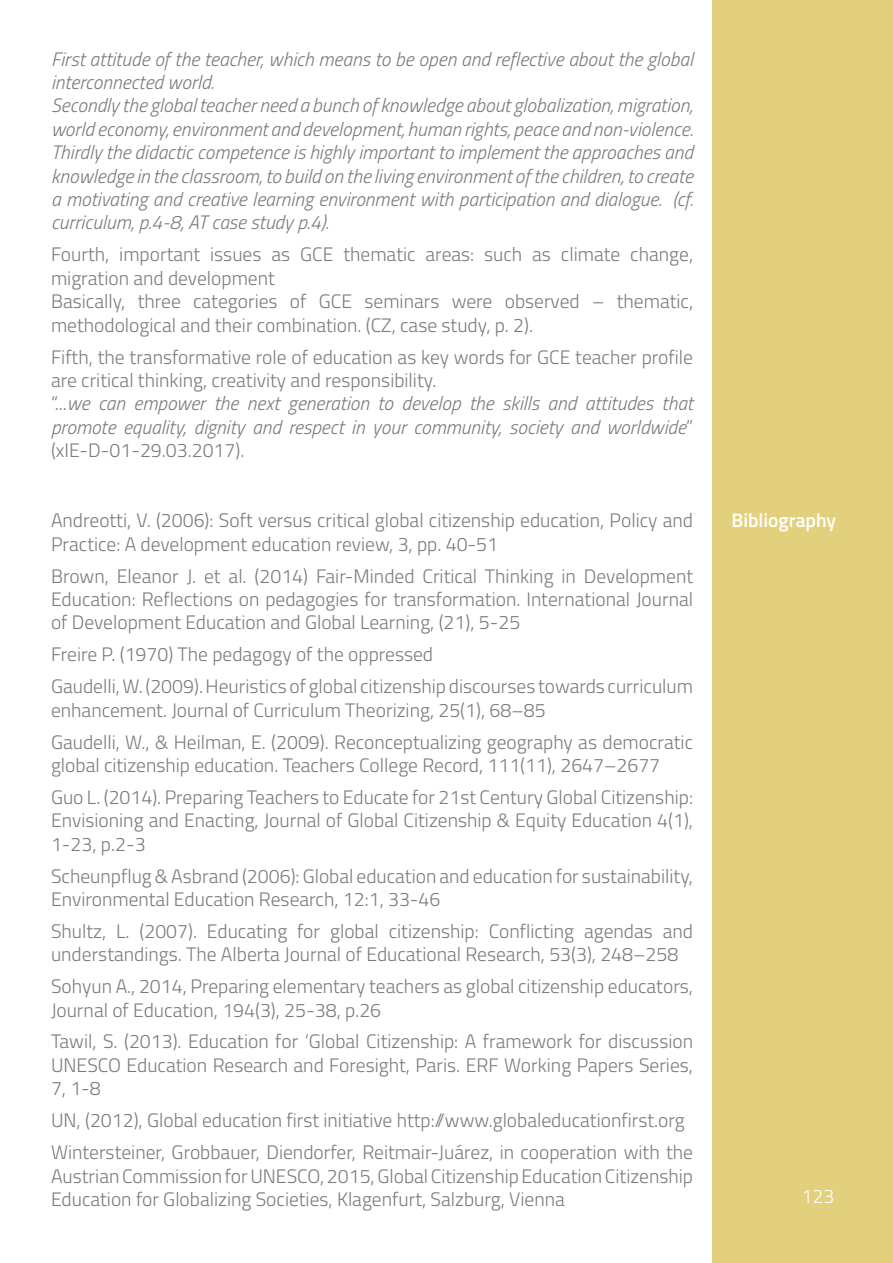
<style>
.page{position:relative;width:893px;height:1263px;background:#fff}
.page>*{position:absolute;margin:0;border:0;box-sizing:border-box;transform-origin:0 0}
.t1{font:300 19.5px/23.4px "Titillium";color:#7c7b7b}
.t2{font:italic 300 19.5px/23.4px "Titillium";color:#7c7b7b}
.t3{font:600 19.5px "Titillium";color:#fff}
.t4{font:300 19.5px "Titillium";color:#fff}
.s1{font-style:italic}
</style>
<div class="page">
<div style="left:712px;top:0;width:181px;height:1263px;background:#e3d07d"></div>
<p class="t2" style="left:51px;top:46px;width:644px">First attitude of the teacher, which means to be open and reflective about the global interconnected world.<br>Secondly the global teacher need a bunch of knowledge about globalization, migration, world economy, environment and development, human rights, peace and non-violence.<br>Thirdly the didactic competence is highly important to implement the approaches and knowledge in the classroom, to build on the living environment of the children, to create a motivating and creative learning environment with participation and dialogue. (cf. curriculum, p.4-8, AT case study p.4).</p>
<p class="t1" style="left:51px;top:242px;width:644px">Fourth, important issues as GCE thematic areas: such as climate change, migration and development<br>Basically, three categories of GCE seminars were observed – thematic, methodological and their combination. (CZ, case study, p. 2).</p>
<p class="t1" style="left:51px;top:344px;width:644px">Fifth, the transformative role of education as key words for GCE teacher profile are critical thinking, creativity and responsibility.<br>“...<span class="s1">we can empower the next generation to develop the skills and attitudes that promote equality, dignity and respect in your community, society and worldwide</span>” (xIE-D-01-29.03.2017).</p>
<p class="t1" style="left:51px;top:508px;width:644px">Andreotti, V. (2006): Soft versus critical global citizenship education, Policy and<br>Practice: A development education review, 3, pp. 40-51</p>
<p class="t1" style="left:51px;top:563px;width:644px;text-align:justify">Brown, Eleanor J. et al. (2014) Fair-Minded Critical Thinking in Development Education: Reflections on pedagogies for transformation. International Journal of Development Education and Global Learning, (21), 5-25</p>
<p class="t1" style="left:51px;top:637px;width:644px;line-height:32px">Freire P. (1970) The pedagogy of the oppressed<br>Gaudelli, W. (2009). Heuristics of global citizenship discourses towards curriculum</p>
<p class="t1" style="left:51px;top:693px;width:644px;line-height:32px">enhancement. Journal of Curriculum Theorizing, 25(1), 68–85<br>Gaudelli, W., &amp; Heilman, E. (2009). Reconceptualizing geography as democratic</p>
<p class="t1" style="left:51px;top:748px;width:643px;line-height:32px">global citizenship education. Teachers College Record, 111(11), 2647–2677<br>Guo L. (2014). Preparing Teachers to Educate for 21st Century Global Citizenship:</p>
<p class="t1" style="left:51px;top:808px;width:644px">Envisioning and Enacting, Journal of Global Citizenship &amp; Equity Education 4(1),<br>1-23, p.2-3</p>
<p class="t1" style="left:51px;top:863px;width:644px">Scheunpflug &amp; Asbrand (2006): Global education and education for sustainability,<br>Environmental Education Research, 12:1, 33-46</p>
<p class="t1" style="left:51px;top:918px;width:644px">Shultz, L. (2007). Educating for global citizenship: Conflicting agendas and understandings. The Alberta Journal of Educational Research, 53(3), 248–258</p>
<p class="t1" style="left:51px;top:974px;width:644px">Sohyun A., 2014, Preparing elementary teachers as global citizenship educators,<br>Journal of Education, 194(3), 25-38, p.26</p>
<p class="t1" style="left:51px;top:1029px;width:644px;text-align:justify">Tawil, S. (2013). Education for ‘Global Citizenship: A framework for discussion UNESCO Education Research and Foresight, Paris. ERF Working Papers Series, 7, 1-8</p>
<p class="t1" style="left:51px;top:1103px;width:644px;line-height:32px">UN, (2012), Global education first initiative http://www.globaleducationfirst.org<br>Wintersteiner, Grobbauer, Diendorfer, Reitmair-Juárez, in cooperation with the</p>
<p class="t1" style="left:51px;top:1163px;width:644px">Austrian Commission for UNESCO, 2015, Global Citizenship Education Citizenship<br>Education for Globalizing Societies, Klagenfurt, Salzburg, Vienna</p>
<p class="t3" style="left:731px;top:506px;width:106px">Bibliography</p>
<p class="t4" style="left:801px;top:1182px;width:34px">123</p>
</div>
